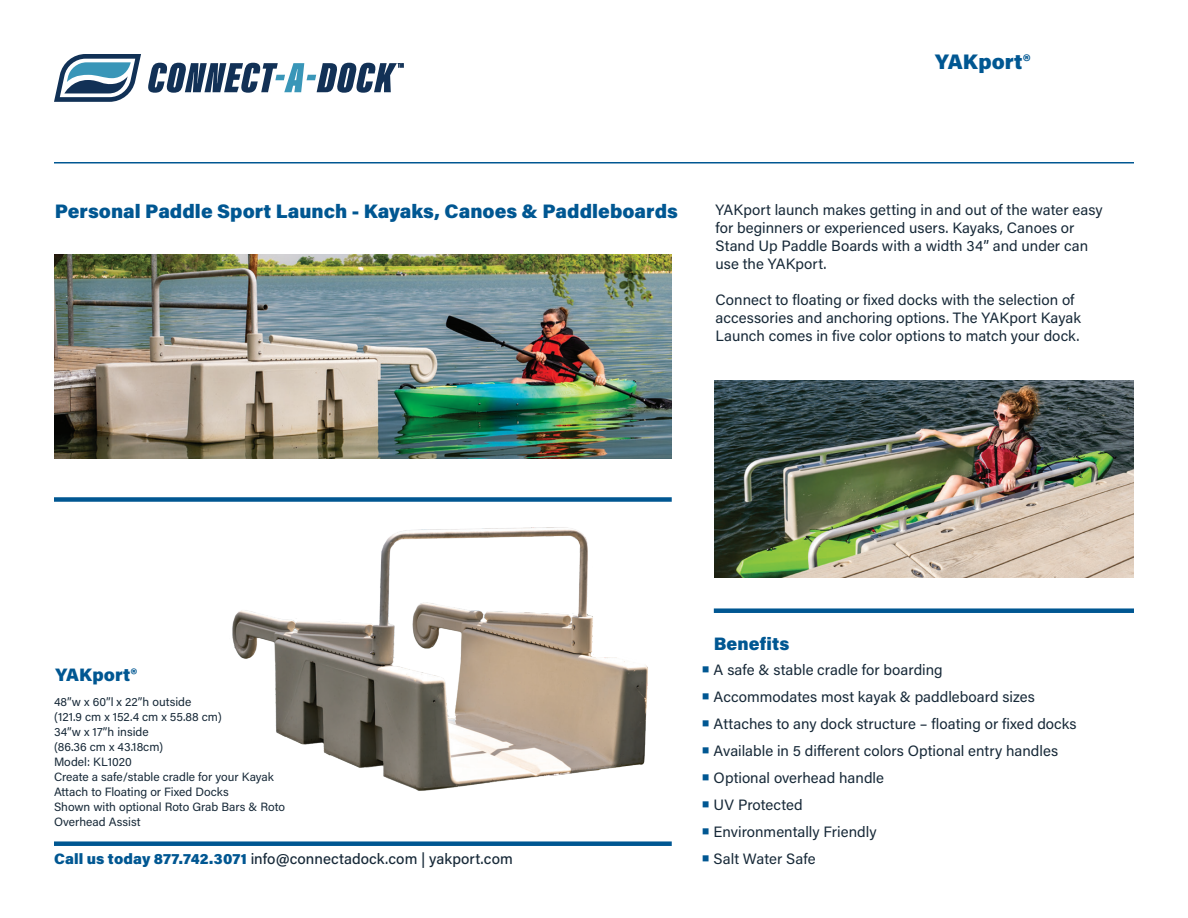
<style>
.page{position:relative;width:1188px;height:918px;background:#fff}
.page>*{position:absolute;margin:0;border:0;box-sizing:border-box;transform-origin:0 0}
.t1{font:900 21px "Acumin Pro";color:#005792}
.t2{font:900 19.5px "Acumin Pro";color:#005792}
.t3{font:900 18px "Acumin Pro";letter-spacing:.005em;color:#005792}
.t4{font:15px/18px "Acumin Pro";color:#172938}
.t5{font:500 15px "Acumin Pro";letter-spacing:.005em;color:#172938}
.t6{font:12px/15px "Acumin Pro";color:#172938}
.s1{font-weight:900;color:#005792}
.s2{font-size:30px;color:#005792}
</style>
<div class="page">
<hr style="left:54px;top:162px;width:1080px;height:2px;background:#005792">
<svg style="left:148px;top:63px;width:256px;height:30px"></svg>
<svg style="left:54px;top:54px;width:87px;height:48px"></svg>
<img style="left:232px;top:527px;width:416px;height:264px">
<img style="left:715px;top:381px;width:419px;height:196px">
<div style="left:54px;top:497px;width:618px;height:5px;background:#005792"></div>
<div style="left:714px;top:608px;width:420px;height:5px;background:#005792"></div>
<div style="left:54px;top:841px;width:618px;height:5px;background:#005792"></div>
<img style="left:54px;top:254px;width:618px;height:205px">
<h1 class="t1" style="left:935px;top:47px;width:96px">YAKport®</h1>
<h2 class="t2" style="left:55px;top:198px;width:625px">Personal Paddle Sport Launch - Kayaks, Canoes &amp; Paddleboards</h2>
<p class="t4" style="left:716px;top:200px;width:389px">YAKport launch makes getting in and out of the water easy for beginners or experienced users. Kayaks, Canoes or Stand Up Paddle Boards with a width 34” and under can use the YAKport.</p>
<p class="t4" style="left:716px;top:290px;width:367px">Connect to floating or fixed docks with the selection of accessories and anchoring options. The YAKport Kayak<br>Launch comes in five color options to match your dock.</p>
<p class="t3" style="left:55px;top:662px;width:83px">YAKport®</p>
<p class="t6" style="left:54px;top:694px;width:233px">48”w x 60”l x 22”h outside<br>(121.9 cm x 152.4 cm x 55.88 cm)<br>34”w x 17”h inside<br>(86.36 cm x 43.18cm)<br>Model: KL1020<br>Create a safe/stable cradle for your Kayak<br>Attach to Floating or Fixed Docks<br>Shown with optional Roto Grab Bars &amp; Roto<br>Overhead Assist</p>
<p class="t5" style="left:54px;top:848px;width:460px"><span class="s1">Call us today 877.742.3071</span> info@connectadock.com | yakport.com</p>
<p class="t3" style="left:714px;top:630px;width:77px">Benefits</p>
<p class="t4" style="left:700px;top:660px;width:244px"><span class="s2">•</span>A safe &amp; stable cradle for boarding</p>
<p class="t4" style="left:700px;top:687px;width:336px"><span class="s2">•</span>Accommodates most kayak &amp; paddleboard sizes</p>
<p class="t4" style="left:700px;top:714px;width:378px"><span class="s2">•</span>Attaches to any dock structure – floating or fixed docks</p>
<p class="t4" style="left:700px;top:741px;width:360px"><span class="s2">•</span>Available in 5 different colors Optional entry handles</p>
<p class="t4" style="left:700px;top:768px;width:185px"><span class="s2">•</span> Optional overhead handle</p>
<p class="t4" style="left:700px;top:795px;width:104px"><span class="s2">•</span> UV Protected</p>
<p class="t4" style="left:700px;top:822px;width:178px"><span class="s2">•</span> Environmentally Friendly</p>
<p class="t4" style="left:700px;top:849px;width:117px"><span class="s2">•</span> Salt Water Safe</p>
</div>
